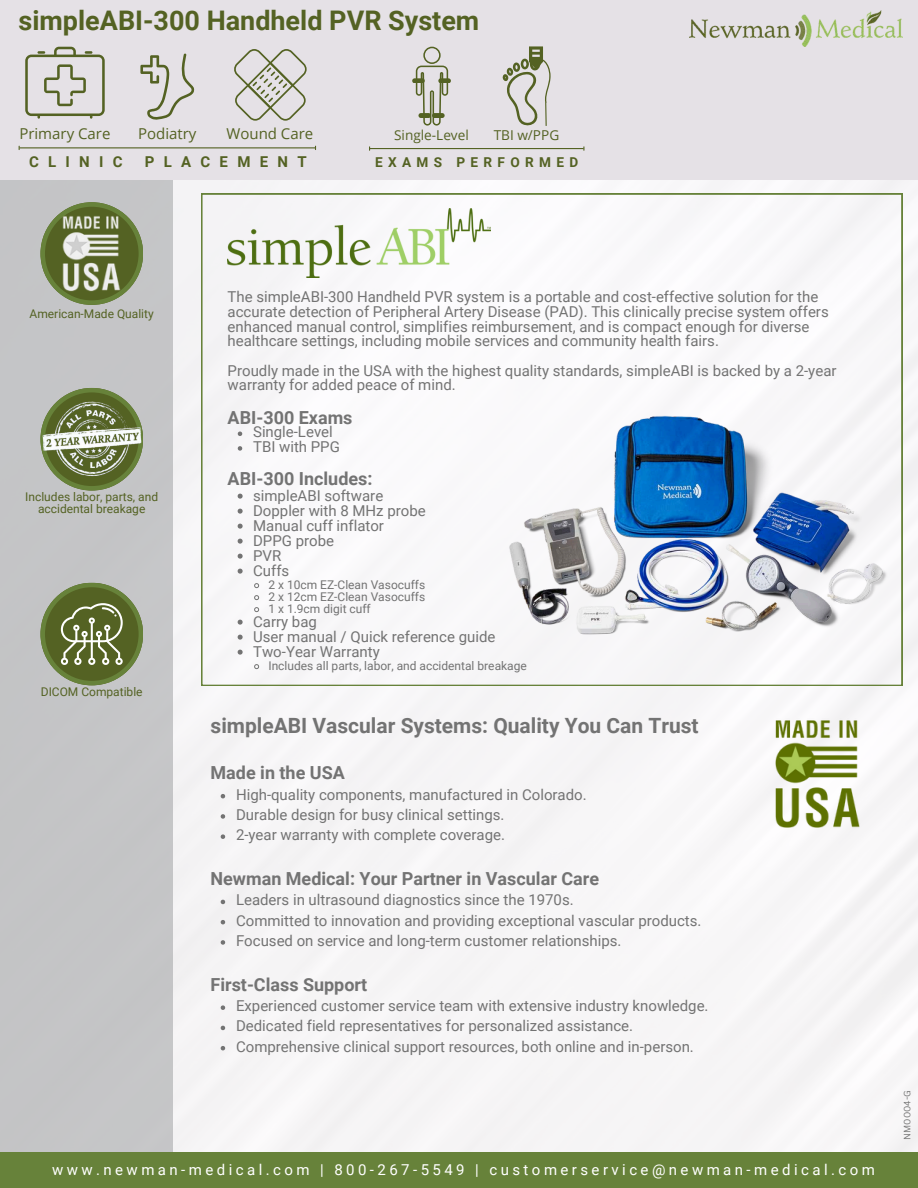
<style>
.page{position:relative;width:918px;height:1188px;background:#fff}
.page>*{position:absolute;margin:0;border:0;box-sizing:border-box;transform-origin:0 0}
.t1{font:700 27px "Roboto";color:#546223}
.t2{font:700 21px "Roboto";color:#737373}
.t3{font:700 18px "Roboto";color:#737373}
.t4{font:15px/14.7px "Roboto";color:#737373}
.t5{font:15px "Roboto";letter-spacing:.23em;color:#fff}
.t6{font:15px "Open Sans";color:#546223}
.t7{font:700 15px "Roboto";letter-spacing:.62em;color:#546223}
.t8{font:13.65px "Open Sans";color:#546223}
.t9{font:700 13.65px "Roboto";letter-spacing:.395em;color:#546223}
.t10{font:12px "Roboto";color:#737373}
.t11{font:12px/12px "Roboto";color:#546223;text-align:center}
.t12{font:9px "Canva Sans";color:#737373}
</style>
<div class="page">
<div style="left:173px;top:180px;width:745px;height:972px;background:#f6f5f6"></div>
<div style="left:0;top:0;width:918px;height:180px;background:#e5e1e6"></div>
<div style="left:0;top:180px;width:173px;height:1008px;background:#c4c5c6"></div>
<div style="left:0;top:1152px;width:918px;height:36px;background:#67823a"></div>
<svg style="left:40px;top:583px;width:103px;height:102px"></svg>
<svg style="left:25px;top:47px;width:80px;height:72px"></svg>
<svg style="left:140px;top:53px;width:54px;height:67px"></svg>
<svg style="left:234px;top:49px;width:72px;height:72px"></svg>
<hr style="left:19px;top:147px;width:296px;height:1px;background:#546223">
<svg style="left:40px;top:202px;width:103px;height:103px"></svg>
<img style="left:58px;top:216px;width:67px;height:75px">
<svg style="left:63px;top:388px;width:57px;height:102px"></svg>
<img style="left:40px;top:396px;width:103px;height:86px">
<img style="left:690px;top:10px;width:212px;height:36px">
<svg style="left:201px;top:194px;width:701px;height:491px"></svg>
<img style="left:492px;top:394px;width:397px;height:270px">
<svg style="left:238px;top:432px;width:4px;height:4px"></svg>
<svg style="left:238px;top:446px;width:4px;height:5px"></svg>
<svg style="left:238px;top:494px;width:5px;height:5px"></svg>
<svg style="left:238px;top:509px;width:5px;height:5px"></svg>
<svg style="left:238px;top:524px;width:5px;height:5px"></svg>
<svg style="left:238px;top:539px;width:5px;height:5px"></svg>
<svg style="left:238px;top:554px;width:5px;height:5px"></svg>
<svg style="left:238px;top:569px;width:5px;height:5px"></svg>
<svg style="left:253px;top:582px;width:7px;height:31px"></svg>
<svg style="left:238px;top:620px;width:5px;height:5px"></svg>
<svg style="left:238px;top:635px;width:5px;height:5px"></svg>
<svg style="left:238px;top:650px;width:5px;height:5px"></svg>
<svg style="left:253px;top:663px;width:7px;height:7px"></svg>
<svg style="left:412px;top:47px;width:39px;height:78px"></svg>
<svg style="left:503px;top:47px;width:47px;height:78px"></svg>
<hr style="left:545px;top:102px;width:2px;height:24px;background:#546223">
<hr style="left:370px;top:148px;width:214px;height:1px;background:#546223">
<img style="left:228px;top:209px;width:263px;height:68px">
<svg style="left:221px;top:794px;width:4px;height:4px"></svg>
<svg style="left:221px;top:814px;width:4px;height:5px"></svg>
<svg style="left:221px;top:834px;width:4px;height:5px"></svg>
<svg style="left:221px;top:900px;width:4px;height:4px"></svg>
<svg style="left:221px;top:920px;width:4px;height:4px"></svg>
<svg style="left:221px;top:940px;width:4px;height:5px"></svg>
<svg style="left:221px;top:1005px;width:4px;height:5px"></svg>
<svg style="left:221px;top:1026px;width:4px;height:4px"></svg>
<svg style="left:221px;top:1046px;width:4px;height:4px"></svg>
<img style="left:769px;top:714px;width:97px;height:120px">
<p class="t1" style="left:19px;top:5px;width:462px">simpleABI-300 Handheld PVR System</p>
<p class="t6" style="left:19px;top:123px;width:93px">Primary Care</p>
<p class="t6" style="left:138px;top:123px;width:60px">Podiatry</p>
<p class="t6" style="left:227px;top:123px;width:88px">Wound Care</p>
<h5 class="t7" style="left:29px;top:153px;width:95px">CLINIC</h5>
<h5 class="t7" style="left:145px;top:153px;width:163px">PLACEMENT</h5>
<h5 class="t8" style="left:394px;top:125px;width:76px">Single-Level</h5>
<p class="t8" style="left:494px;top:125px;width:67px">TBI w/PPG</p>
<h3 class="t9" style="left:375px;top:154px;width:205px">EXAMS PERFORMED</h3>
<h5 class="t11" style="left:30px;top:308px;width:126px">American-Made Quality</h5>
<h5 class="t11" style="left:25px;top:490px;width:134px">Includes labor, parts, and accidental breakage</h5>
<h1 class="t11" style="left:41px;top:686px;width:103px">DICOM Compatible</h1>
<p class="t4" style="left:228px;top:290px;width:603px">The simpleABI-300 Handheld PVR system is a portable and cost-effective solution for the accurate detection of Peripheral Artery Disease (PAD). This clinically precise system offers enhanced manual control, simplifies reimbursement, and is compact enough for diverse healthcare settings, including mobile services and community health fairs.</p>
<h3 class="t4" style="left:228px;top:363px;width:610px">Proudly made in the USA with the highest quality standards, simpleABI is backed by a 2-year warranty for added peace of mind.</h3>
<p class="t3" style="left:228px;top:407px;width:126px">ABI-300 Exams</p>
<h5 class="t4" style="left:253px;top:425px;width:81px">Single-Level</h5>
<p class="t4" style="left:253px;top:439px;width:88px">TBI with PPG</p>
<p class="t3" style="left:228px;top:468px;width:146px">ABI-300 Includes:</p>
<p class="t4" style="left:253px;top:488px;width:132px">simpleABI software</p>
<p class="t4" style="left:253px;top:503px;width:174px">Doppler with 8 MHz probe</p>
<p class="t4" style="left:253px;top:518px;width:132px">Manual cuff inflator</p>
<h5 class="t4" style="left:253px;top:533px;width:83px">DPPG probe</h5>
<p class="t4" style="left:253px;top:548px;width:30px">PVR</p>
<h4 class="t4" style="left:253px;top:563px;width:38px">Cuffs</h4>
<p class="t10" style="left:268px;top:578px;width:158px">2 x 10cm EZ-Clean Vasocuffs</p>
<p class="t10" style="left:268px;top:590px;width:158px">2 x 12cm EZ-Clean Vasocuffs</p>
<h6 class="t10" style="left:268px;top:602px;width:104px">1 x 1.9cm digit cuff</h6>
<p class="t4" style="left:253px;top:614px;width:65px">Carry bag</p>
<h6 class="t4" style="left:253px;top:629px;width:244px">User manual / Quick reference guide</h6>
<p class="t4" style="left:253px;top:644px;width:128px">Two-Year Warranty</p>
<h5 class="t10" style="left:268px;top:659px;width:260px">Includes all parts, labor, and accidental breakage</h5>
<p class="t2" style="left:211px;top:714px;width:490px">simpleABI Vascular Systems: Quality You Can Trust</p>
<p class="t3" style="left:211px;top:763px;width:136px">Made in the USA</p>
<p class="t4" style="left:236px;top:787px;width:352px">High-quality components, manufactured in Colorado.</p>
<p class="t4" style="left:236px;top:807px;width:270px">Durable design for busy clinical settings.</p>
<p class="t4" style="left:236px;top:828px;width:270px">2-year warranty with complete coverage.</p>
<p class="t3" style="left:211px;top:868px;width:390px">Newman Medical: Your Partner in Vascular Care</p>
<p class="t4" style="left:236px;top:893px;width:339px">Leaders in ultrasound diagnostics since the 1970s.</p>
<p class="t4" style="left:236px;top:913px;width:467px">Committed to innovation and providing exceptional vascular products.</p>
<p class="t4" style="left:236px;top:933px;width:387px">Focused on service and long-term customer relationships.</p>
<p class="t3" style="left:211px;top:974px;width:158px">First-Class Support</p>
<p class="t4" style="left:236px;top:999px;width:474px">Experienced customer service team with extensive industry knowledge.</p>
<p class="t4" style="left:236px;top:1019px;width:399px">Dedicated field representatives for personalized assistance.</p>
<p class="t4" style="left:236px;top:1039px;width:459px">Comprehensive clinical support resources, both online and in-person.</p>
<h4 class="t5" style="left:52px;top:1161px;width:824px">www.newman-medical.com | 800-267-5549 | customerservice@newman-medical.com</h4>
<p class="t12" style="left:901px;top:1140px;width:51px;rotate:-90deg">NM0004-G</p>
</div>
